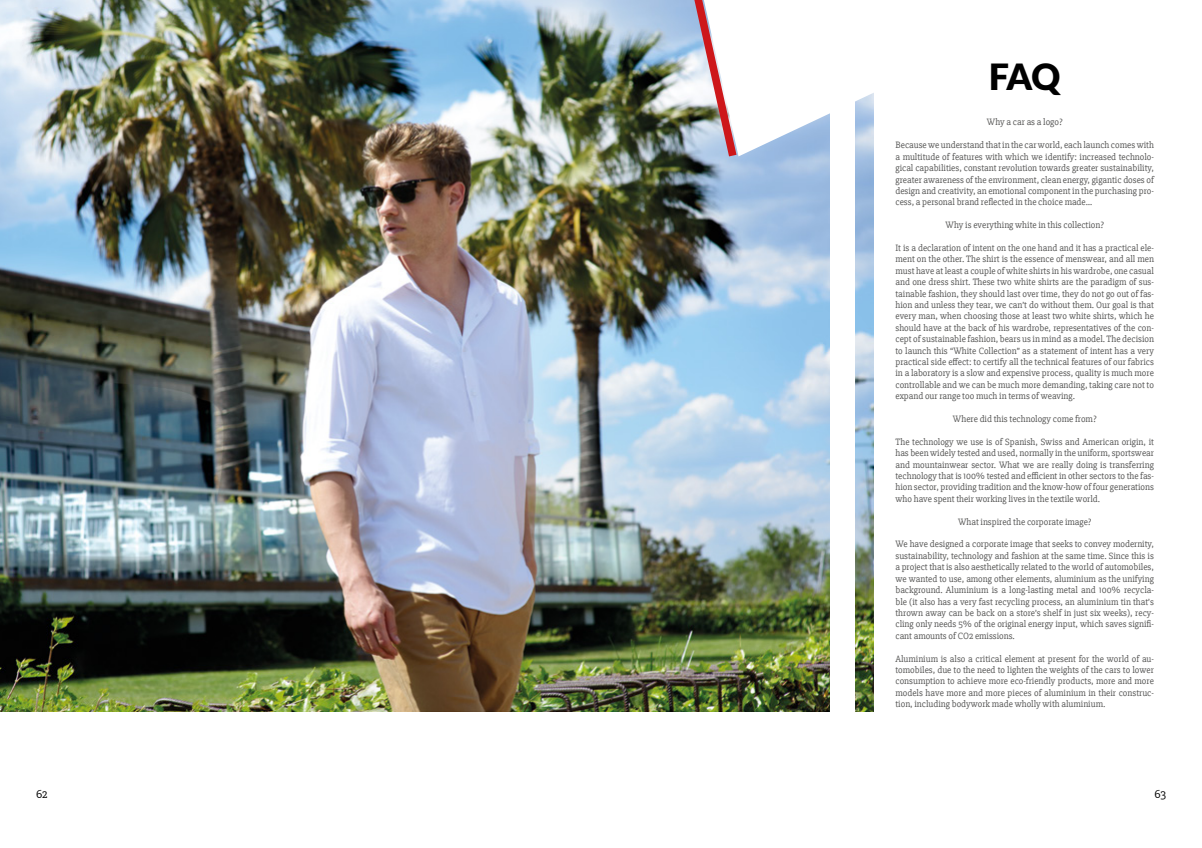
<style>
.page{position:relative;width:1202px;height:848px;background:#fff}
.page>*{position:absolute;margin:0;border:0;box-sizing:border-box;transform-origin:0 0}
.t1{font:900 36px "Lato";color:#000}
.t2{font:12px "Slabo 27 px";color:#000}
.t3{font:9.5px/11.4px "Slabo 27 px";color:#575756;text-align:justify}
</style>
<div class="page">
<img style="left:0;top:0;width:873px;height:711px">
<div style="left:831px;top:0;width:24px;height:848px;background:#fff"></div>
<svg style="left:694px;top:0;width:10px;height:156px"></svg>
<svg style="left:704px;top:0;width:170px;height:156px"></svg>
<h1 class="t1" style="left:989px;top:56px;width:73px">FAQ</h1>
<p class="t3" style="left:987px;top:116px;width:77px">Why a car as a logo?</p>
<p class="t3" style="left:895px;top:139px;width:260px">Because we understand that in the car world, each launch comes with a multitude of features with which we identify: increased technolo&shy;gical capabilities, constant revolution towards greater sustainability, greater awareness of the environment, clean energy, gigantic doses of design and creativity, an emotional component in the purchasing pro&shy;cess, a personal brand reflected in the choice made…</p>
<p class="t3" style="left:945px;top:219px;width:160px">Why is everything white in this collection?</p>
<p class="t3" style="left:895px;top:242px;width:260px">It is a declaration of intent on the one hand and it has a practical ele&shy;ment on the other. The shirt is the essence of menswear, and all men must have at least a couple of white shirts in his wardrobe, one casual and one dress shirt. These two white shirts are the paradigm of sus&shy;tainable fashion, they should last over time, they do not go out of fas&shy;hion and unless they tear, we can’t do without them. Our goal is that every man, when choosing those at least two white shirts, which he should have at the back of his wardrobe, representatives of the con&shy;cept of sustainable fashion, bears us in mind as a model. The decision to launch this “White Collection” as a statement of intent has a very practical side effect: to certify all the technical features of our fabrics in a laboratory is a slow and expensive process, quality is much more controllable and we can be much more demanding, taking care not to expand our range too much in terms of weaving.</p>
<p class="t3" style="left:953px;top:413px;width:145px">Where did this technology come from?</p>
<p class="t3" style="left:895px;top:436px;width:260px">The technology we use is of Spanish, Swiss and American origin, it has been widely tested and used, normally in the uniform, sportswear and mountainwear sector. What we are really doing is transferring technology that is 100% tested and efficient in other sectors to the fas&shy;hion sector, providing tradition and the know-how of four generations who have spent their working lives in the textile world.</p>
<p class="t3" style="left:958px;top:515px;width:135px">What inspired the corporate image?</p>
<p class="t3" style="left:895px;top:538px;width:260px">We have designed a corporate image that seeks to convey modernity, sustainability, technology and fashion at the same time. Since this is a project that is also aesthetically related to the world of automobiles, we wanted to use, among other elements, aluminium as the unifying background. Aluminium is a long-lasting metal and 100% recycla&shy;ble (it also has a very fast recycling process, an aluminium tin that’s thrown away can be back on a store’s shelf in just six weeks), recy&shy;cling only needs 5% of the original energy input, which saves signifi&shy;cant amounts of CO2 emissions.</p>
<p class="t3" style="left:895px;top:652px;width:260px">Aluminium is also a critical element at present for the world of au&shy;tomobiles, due to the need to lighten the weights of the cars to lower consumption to achieve more eco-friendly products, more and more models have more and more pieces of aluminium in their construc&shy;tion, including bodywork made wholly with aluminium.</p>
<p class="t2" style="left:36px;top:787px;width:13px">62</p>
<p class="t2" style="left:1154px;top:787px;width:13px">63</p>
</div>
